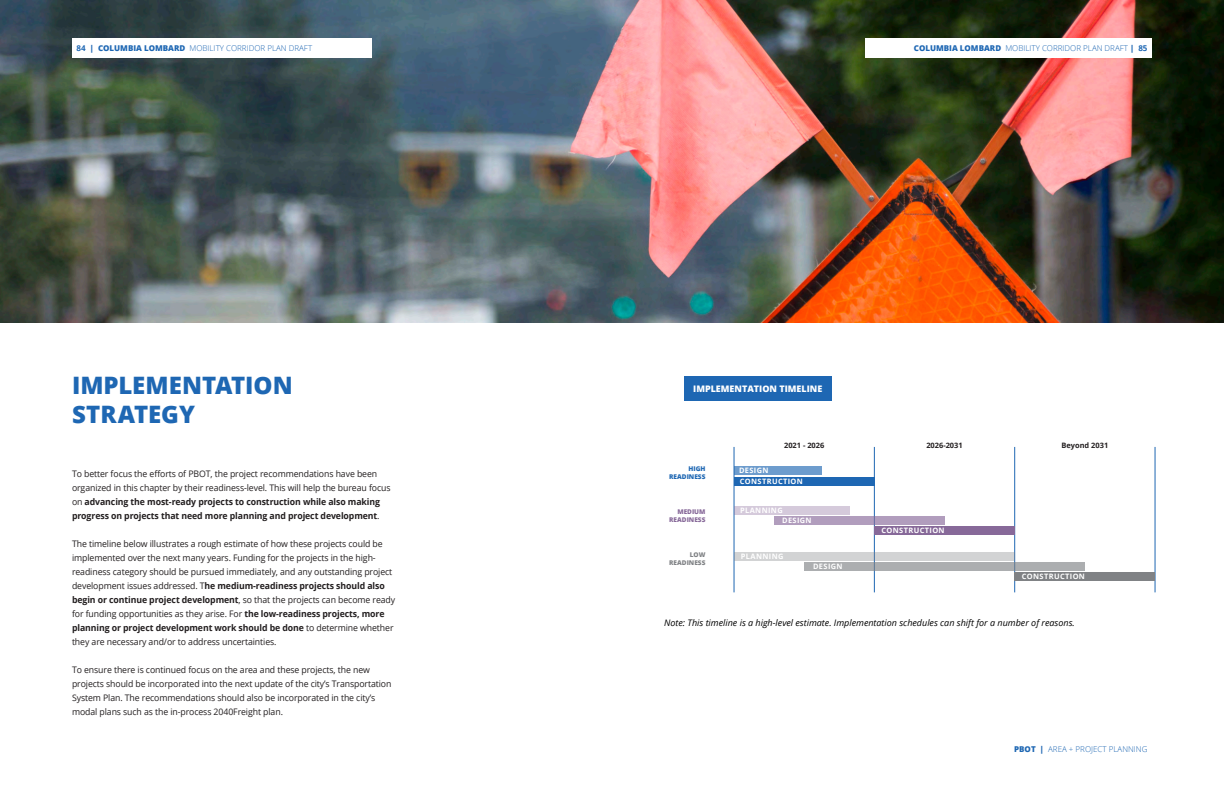
<style>
.page{position:relative;width:1224px;height:792px;background:#fff}
.page>*{position:absolute;margin:0;border:0;box-sizing:border-box;transform-origin:0 0}
.Chapter_heading{font:800 24px/28.8px "Open Sans";color:#1e67b3}
.Body_paragraph{font:9px/14px "Open Sans";letter-spacing:-.01em;color:#231f20}
.Sidebar_heading{font:italic 9px "Open Sans";color:#000}
.Sidebar_heading-2{font:800 9px "Open Sans";color:#fff}
.t1{font:300 8px "Open Sans";color:#1e67b3}
.t2{font:700 7.4px "Open Sans";letter-spacing:.05em;color:#fff}
.t3{font:700 7.4px "Open Sans";color:#231f20}
.t4{font:800 6.5px/7.8px "Open Sans";color:#876999;text-align:right}
.t5{font:800 6.5px/7.8px "Open Sans";color:#1e67b3;text-align:right}
.t6{font:800 6.5px/7.8px "Open Sans";color:#808285;text-align:right}
.s1{font-weight:700}
.s2{font-weight:800}
</style>
<div class="page">
<hr style="left:874px;top:447px;width:1px;height:145px;background:#1e67b3">
<hr style="left:734px;top:447px;width:1px;height:145px;background:#1e67b3">
<hr style="left:1015px;top:447px;width:1px;height:145px;background:#1e67b3">
<hr style="left:1155px;top:447px;width:1px;height:145px;background:#1e67b3">
<div style="left:734px;top:477px;width:140px;height:9px;background:#1e67b3"></div>
<div style="left:874px;top:526px;width:141px;height:9px;background:#876999"></div>
<div style="left:1015px;top:572px;width:140px;height:9px;background:#808285"></div>
<div style="left:734px;top:467px;width:87px;height:8px;background:#6d9ccd"></div>
<div style="left:734px;top:506px;width:116px;height:9px;background:#d5cadb"></div>
<div style="left:734px;top:552px;width:281px;height:8px;background:#d2d3d4"></div>
<div style="left:774px;top:516px;width:171px;height:9px;background:#b19dbd"></div>
<div style="left:804px;top:562px;width:281px;height:9px;background:#acaeb0"></div>
<div style="left:684px;top:376px;width:147px;height:25px;background:#1e67b3"></div>
<img style="left:0;top:0;width:1224px;height:323px">
<div style="left:72px;top:39px;width:300px;height:19px;background:#fff"></div>
<div style="left:865px;top:39px;width:287px;height:19px;background:#fff"></div>
<p class="t1" style="left:76px;top:43px;width:237px"><span class="s1">84</span> <span class="s2">| COLUMBIA LOMBARD</span> MOBILITY CORRIDOR PLAN DRAFT</p>
<p class="Chapter_heading" style="left:72px;top:370px;width:222px">IMPLEMENTATION<br>STRATEGY</p>
<p class="Body_paragraph" style="left:72px;top:467px;width:320px">To better focus the efforts of PBOT, the project recommendations have been organized in this chapter by their readiness-level. This will help the bureau focus on <span class="s1">advancing the most-ready projects to construction while also making progress on projects that need more planning and project development</span>.</p>
<p class="Body_paragraph" style="left:72px;top:537px;width:325px">The timeline below illustrates a rough estimate of how these projects could be implemented over the next many years. Funding for the projects in the high&shy;readiness category should be pursued immediately, and any outstanding project development issues addressed. T<span class="s1">he medium-readiness projects should also begin or continue project development</span>, so that the projects can become ready for funding opportunities as they arise. For <span class="s1">the low-readiness projects, more planning or project development work should be done</span> to determine whether they are necessary and/or to address uncertainties.</p>
<p class="Body_paragraph" style="left:72px;top:663px;width:321px">To ensure there is continued focus on the area and these projects, the new projects should be incorporated into the next update of the city’s Transportation System Plan. The recommendations should also be incorporated in the city’s modal plans such as the in-process 2040Freight plan.</p>
<p class="t1" style="left:914px;top:43px;width:235px"><span class="s2">COLUMBIA LOMBARD</span> MOBILITY CORRIDOR PLAN DRAFT <span class="s2">|</span> <span class="s1">85</span></p>
<p class="Sidebar_heading-2" style="left:693px;top:382px;width:131px">IMPLEMENTATION TIMELINE</p>
<p class="t5" style="left:669px;top:465px;width:38px">HIGH<br>READINESS</p>
<p class="t4" style="left:669px;top:507px;width:38px">MEDIUM<br>READINESS</p>
<p class="t6" style="left:669px;top:550px;width:38px">LOW<br>READINESS</p>
<p class="t3" style="left:784px;top:440px;width:42px">2021 - 2026</p>
<p class="t2" style="left:739px;top:465px;width:31px">DESIGN</p>
<p class="t2" style="left:740px;top:505px;width:44px">PLANNING</p>
<p class="t2" style="left:740px;top:476px;width:65px">CONSTRUCTION</p>
<p class="t2" style="left:782px;top:515px;width:31px">DESIGN</p>
<p class="t2" style="left:741px;top:551px;width:44px">PLANNING</p>
<p class="t2" style="left:813px;top:561px;width:31px">DESIGN</p>
<p class="t3" style="left:926px;top:440px;width:38px">2026-2031</p>
<p class="t3" style="left:1062px;top:440px;width:48px">Beyond 2031</p>
<p class="t2" style="left:881px;top:525px;width:65px">CONSTRUCTION</p>
<p class="t2" style="left:1022px;top:571px;width:65px">CONSTRUCTION</p>
<p class="Sidebar_heading" style="left:664px;top:616px;width:412px">Note: This timeline is a high-level estimate. Implementation schedules can shift for a number of reasons.</p>
<p class="t1" style="left:1014px;top:743px;width:135px"><span class="s2">PBOT |</span> AREA + PROJECT PLANNING</p>
</div>
